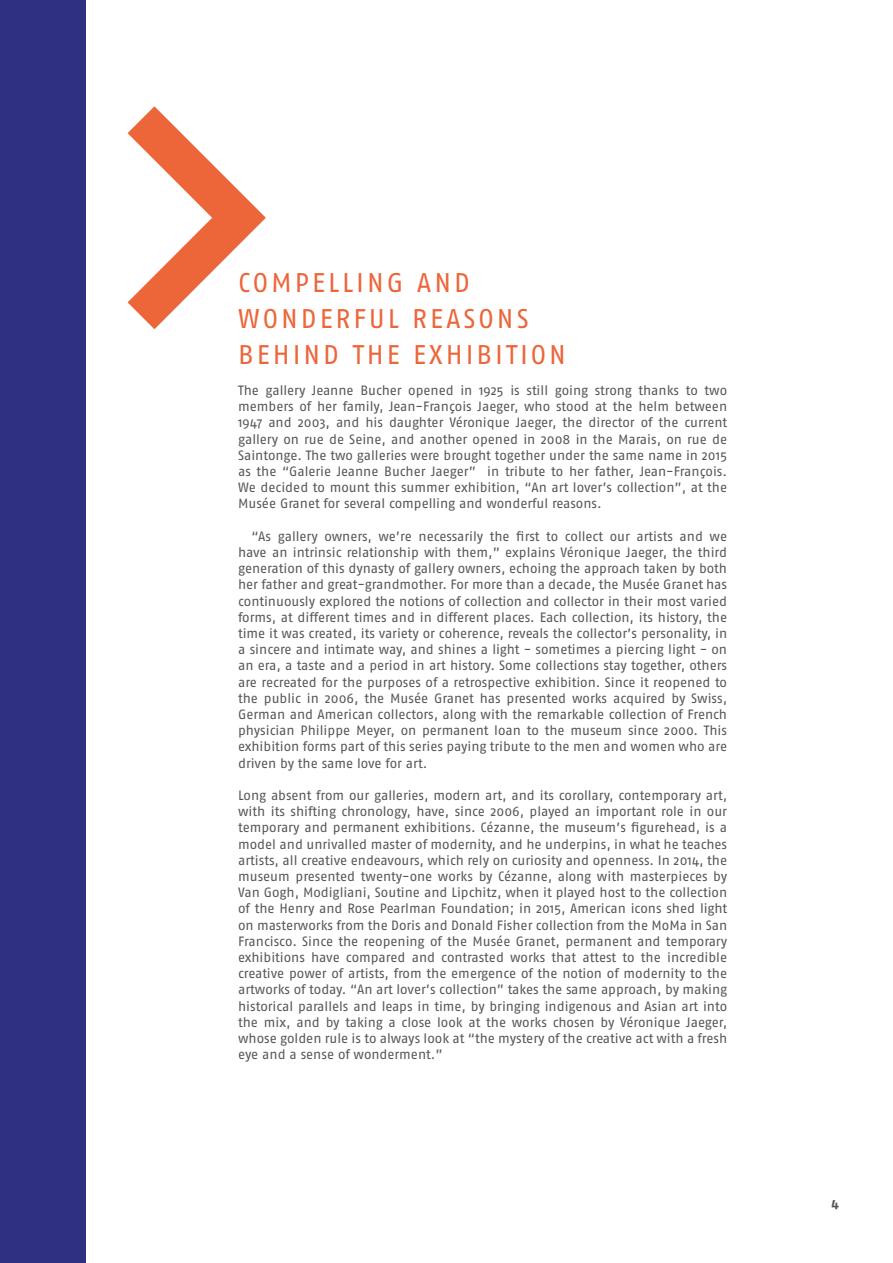
<style>
.page{position:relative;width:893px;height:1263px;background:#fff}
.page>*{position:absolute;margin:0;border:0;box-sizing:border-box;transform-origin:0 0}
.t1{font:27px/36px "Fago No";letter-spacing:.11em;color:#ec663a}
.t2{font:13.5px/16.2px "Fago No";letter-spacing:-.005em;color:#575756;text-align:justify}
.t3{font:13.5px "Fago No Bold Lf";color:#575756}
</style>
<div class="page">
<svg style="left:128px;top:106px;width:138px;height:223px"></svg>
<div style="left:0;top:0;width:85px;height:1263px;background:#2f3081"></div>
<h1 class="t1" style="left:238px;top:264px;width:329px">COMPELLING AND<br>WONDERFUL REASONS<br>BEHIND THE EXHIBITION</h1>
<p class="t2" style="left:238px;top:382px;width:491px">The gallery Jeanne Bucher opened in 1925 is still going strong thanks to two members of her family, Jean-François Jaeger, who stood at the helm between 1947 and 2003, and his daughter Véronique Jaeger, the director of the current gallery on rue de Seine, and another opened in 2008 in the Marais, on rue de Saintonge. The two galleries were brought together under the same name in 2015 as the “Galerie Jeanne Bucher Jaeger” in tribute to her father, Jean-François.<br>We decided to mount this summer exhibition, “An art lover’s collection”, at the Musée Granet for several compelling and wonderful reasons.</p>
<p class="t2" style="left:238px;top:528px;width:490px;text-indent:13px">“As gallery owners, we’re necessarily the first to collect our artists and we have an intrinsic relationship with them,” explains Véronique Jaeger, the third generation of this dynasty of gallery owners, echoing the approach taken by both her father and great-grandmother. For more than a decade, the Musée Granet has continuously explored the notions of collection and collector in their most varied forms, at different times and in different places. Each collection, its history, the time it was created, its variety or coherence, reveals the collector’s personality, in a sincere and intimate way, and shines a light - sometimes a piercing light - on an era, a taste and a period in art history. Some collections stay together, others are recreated for the purposes of a retrospective exhibition. Since it reopened to the public in 2006, the Musée Granet has presented works acquired by Swiss, German and American collectors, along with the remarkable collection of French physician Philippe Meyer, on permanent loan to the museum since 2000. This exhibition forms part of this series paying tribute to the men and women who are driven by the same love for art.</p>
<p class="t2" style="left:238px;top:787px;width:491px">Long absent from our galleries, modern art, and its corollary, contemporary art, with its shifting chronology, have, since 2006, played an important role in our temporary and permanent exhibitions. Cézanne, the museum’s figurehead, is a model and unrivalled master of modernity, and he underpins, in what he teaches artists, all creative endeavours, which rely on curiosity and openness. In 2014, the museum presented twenty-one works by Cézanne, along with masterpieces by Van Gogh, Modigliani, Soutine and Lipchitz, when it played host to the collection of the Henry and Rose Pearlman Foundation; in 2015, American icons shed light on masterworks from the Doris and Donald Fisher collection from the MoMa in San Francisco. Since the reopening of the Musée Granet, permanent and temporary exhibitions have compared and contrasted works that attest to the incredible creative power of artists, from the emergence of the notion of modernity to the artworks of today. “An art lover’s collection” takes the same approach, by making historical parallels and leaps in time, by bringing indigenous and Asian art into the mix, and by taking a close look at the works chosen by Véronique Jaeger, whose golden rule is to always look at “the mystery of the creative act with a fresh eye and a sense of wonderment.”</p>
<p class="t3" style="left:831px;top:1196px;width:9px">4</p>
</div>
